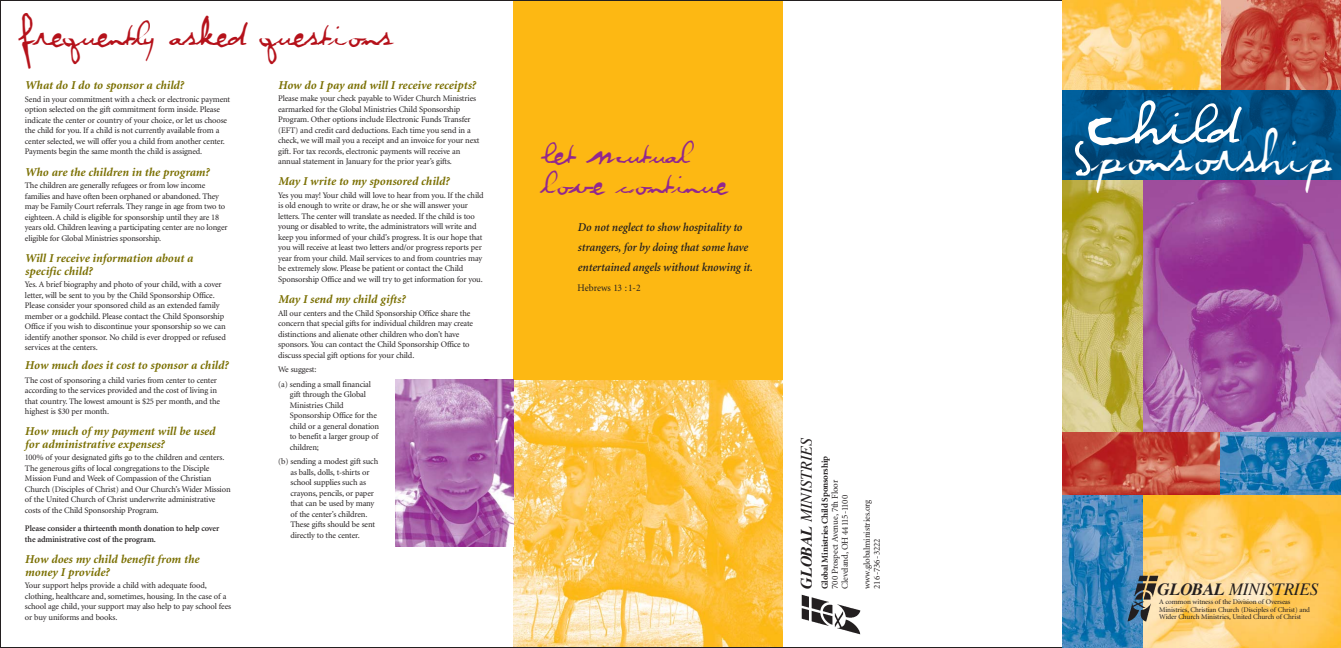
<style>
.page{position:relative;width:1341px;height:648px;background:#fff}
.page>*{position:absolute;margin:0;border:0;box-sizing:border-box;transform-origin:0 0}
.t1{font:65.8px "Violation";letter-spacing:.01em;color:#fff;scale:.76 1}
.t2{font:61.8px "Violation";color:#fff;scale:1.04 1}
.t3{font:39.6px "Violation";color:#b5111a;scale:.93 1}
.t4{font:36px/30px "Violation";color:#91278f;scale:.96 1}
.t5{font:italic 17.1px "Times";color:#231f20}
.t6{font:italic 16px "Times";color:#231f20}
.t7{font:italic 700 12px/12.5px "Minion";color:#7a6f00}
.t8{font:italic 600 12px/20px "Minion";letter-spacing:-.005em;color:#231f20;scale:.96 1}
.t9{font:10px "Minion";color:#231f20;scale:.96 1}
.t10{font:9px/10px "Minion";letter-spacing:-.015em;color:#231f20}
.t11{font:700 9px "Minion";letter-spacing:-.015em;color:#231f20}
.t12{font:8.5px/10.5px "Minion";letter-spacing:-.015em;color:#231f20}
.t13{font:600 8.5px/10.5px "Minion";letter-spacing:-.015em;color:#231f20}
.t14{font:7.2px/7.2px "Minion";letter-spacing:-.015em;color:#231f20}
.s1{font-weight:700}
.s2{font-size:103px}
.s3{font-size:82.3px}
</style>
<div class="page">
<img style="left:513px;top:379px;width:269px;height:267px">
<div style="left:513px;top:0;width:269px;height:379px;background:#fdb813"></div>
<img style="left:801px;top:594px;width:60px;height:41px">
<img style="left:395px;top:379px;width:118px;height:167px">
<img style="left:1062px;top:432px;width:159px;height:63px">
<img style="left:1221px;top:432px;width:120px;height:63px">
<img style="left:1062px;top:0;width:160px;height:91px">
<img style="left:1143px;top:179px;width:198px;height:253px">
<img style="left:1143px;top:495px;width:198px;height:153px">
<img style="left:1062px;top:495px;width:81px;height:153px">
<img style="left:1062px;top:179px;width:81px;height:253px">
<img style="left:1222px;top:0;width:119px;height:91px">
<img style="left:1062px;top:91px;width:279px;height:88px">
<img style="left:1128px;top:576px;width:31px;height:45px">
<h3 class="t3" style="left:19px;top:8px;width:402px">Frequently asked questions</h3>
<h3 class="t7" style="left:25px;top:80px;width:160px">What do I do to sponsor a child?</h3>
<p class="t12" style="left:25px;top:95px;width:207px">Send in your commitment with a check or electronic payment option selected on the gift commitment form inside. Please indicate the center or country of your choice, or let us choose the child for you. If a child is not currently available from a center selected, we will offer you a child from another center.<br>Payments begin the same month the child is assigned.</p>
<h3 class="t7" style="left:25px;top:167px;width:186px">Who are the children in the program?</h3>
<p class="t12" style="left:25px;top:181px;width:204px">The children are generally refugees or from low income families and have often been orphaned or abandoned. They may be Family Court referrals. They range in age from two to eighteen. A child is eligible for sponsorship until they are 18 years old. Children leaving a participating center are no longer eligible for Global Ministries sponsorship.</p>
<h3 class="t7" style="left:25px;top:253px;width:170px">Will I receive information about a specific child?</h3>
<p class="t12" style="left:25px;top:280px;width:202px">Yes. A brief biography and photo of your child, with a cover letter, will be sent to you by the Child Sponsorship Office.<br>Please consider your sponsored child as an extended family member or a godchild. Please contact the Child Sponsorship Office if you wish to discontinue your sponsorship so we can identify another sponsor. No child is ever dropped or refused services at the centers.</p>
<h3 class="t7" style="left:25px;top:360px;width:205px">How much does it cost to sponsor a child?</h3>
<p class="t12" style="left:25px;top:375px;width:197px">The cost of sponsoring a child varies from center to center according to the services provided and the cost of living in that country. The lowest amount is $25 per month, and the highest is $30 per month.</p>
<h3 class="t7" style="left:25px;top:426px;width:192px">How much of my payment will be used for administrative expenses?</h3>
<p class="t12" style="left:25px;top:453px;width:207px">100% of your designated gifts go to the children and centers.<br>The generous gifts of local congregations to the Disciple Mission Fund and Week of Compassion of the Christian Church (Disciples of Christ) and Our Church’s Wider Mission of the United Church of Christ underwrite administrative costs of the Child Sponsorship Program.</p>
<p class="t13" style="left:25px;top:524px;width:196px">Please consider a thirteenth month donation to help cover the administrative cost of the program.</p>
<h3 class="t7" style="left:25px;top:554px;width:176px">How does my child benefit from the money I provide?</h3>
<p class="t12" style="left:25px;top:581px;width:208px">Your support helps provide a child with adequate food, clothing, healthcare and, sometimes, housing. In the case of a school age child, your support may also help to pay school fees or buy uniforms and books.</p>
<h3 class="t7" style="left:278px;top:79px;width:199px">How do I pay and will I receive receipts?</h3>
<p class="t12" style="left:278px;top:94px;width:203px">Please make your check payable to Wider Church Ministries earmarked for the Global Ministries Child Sponsorship Program. Other options include Electronic Funds Transfer (EFT) and credit card deductions. Each time you send in a check, we will mail you a receipt and an invoice for your next gift. For tax records, electronic payments will receive an annual statement in January for the prior year’s gifts.</p>
<h3 class="t7" style="left:278px;top:176px;width:173px">May I write to my sponsored child?</h3>
<p class="t12" style="left:278px;top:191px;width:207px">Yes you may! Your child will love to hear from you. If the child is old enough to write or draw, he or she will answer your letters. The center will translate as needed. If the child is too young or disabled to write, the administrators will write and keep you informed of your child’s progress. It is our hope that you will receive at least two letters and/or progress reports per year from your child. Mail services to and from countries may be extremely slow. Please be patient or contact the Child Sponsorship Office and we will try to get information for you.</p>
<h3 class="t7" style="left:278px;top:294px;width:129px">May I send my child gifts?</h3>
<p class="t12" style="left:278px;top:308px;width:196px">All our centers and the Child Sponsorship Office share the concern that special gifts for individual children may create distinctions and alienate other children who don’t have sponsors. You can contact the Child Sponsorship Office to discuss special gift options for your child.</p>
<p class="t12" style="left:278px;top:363px;width:94px;line-height:14.5px">We suggest:<br>(a) sending a small financial</p>
<p class="t12" style="left:290px;top:390px;width:91px">gift through the Global<br>Ministries Child<br>Sponsorship Office for the child or a general donation to benefit a larger group of children;</p>
<p class="t12" style="left:290px;top:457px;width:89px;text-indent:-12px">(b) sending a modest gift such as balls, dolls, t-shirts or school supplies such as crayons, pencils, or paper that can be used by many of the center’s children.<br>These gifts should be sent directly to the center.</p>
<h3 class="t4" style="left:542px;top:136px;width:194px">Let mutual love continue</h3>
<h3 class="t8" style="left:578px;top:218px;width:184px">Do not neglect to show hospitality to strangers, for by doing that some have entertained angels without knowing it.</h3>
<p class="t9" style="left:578px;top:284px;width:67px">Hebrews 13 :1-2</p>
<h3 class="t6" style="left:800px;top:589px;width:152px;rotate:-90deg"><span class="s1">GLOBAL</span> MINISTRIES</h3>
<p class="t11" style="left:821px;top:589px;width:134px;rotate:-90deg">Global Ministries Child Sponsorship</p>
<p class="t10" style="left:831px;top:589px;width:110px;rotate:-90deg">700 Prospect Avenue, 7th Floor<br>Cleveland, OH 44115-1100</p>
<p class="t10" style="left:863px;top:589px;width:91px;rotate:-90deg">www.globalministries.org<br>216-736-3222</p>
<h2 class="t2" style="left:1086px;top:85px;width:146px"><span class="s2">C</span>hild</h2>
<h1 class="t1" style="left:1075px;top:110px;width:337px"><span class="s3">S</span>ponsorship</h1>
<h3 class="t5" style="left:1158px;top:583px;width:162px"><span class="s1">GLOBAL</span> MINISTRIES</h3>
<p class="t14" style="left:1159px;top:599px;width:152px">A common witness of the Division of Overseas<br>Ministries, Christian Church (Disciples of Christ) and<br>Wider Church Ministries, United Church of Christ</p>
</div>
